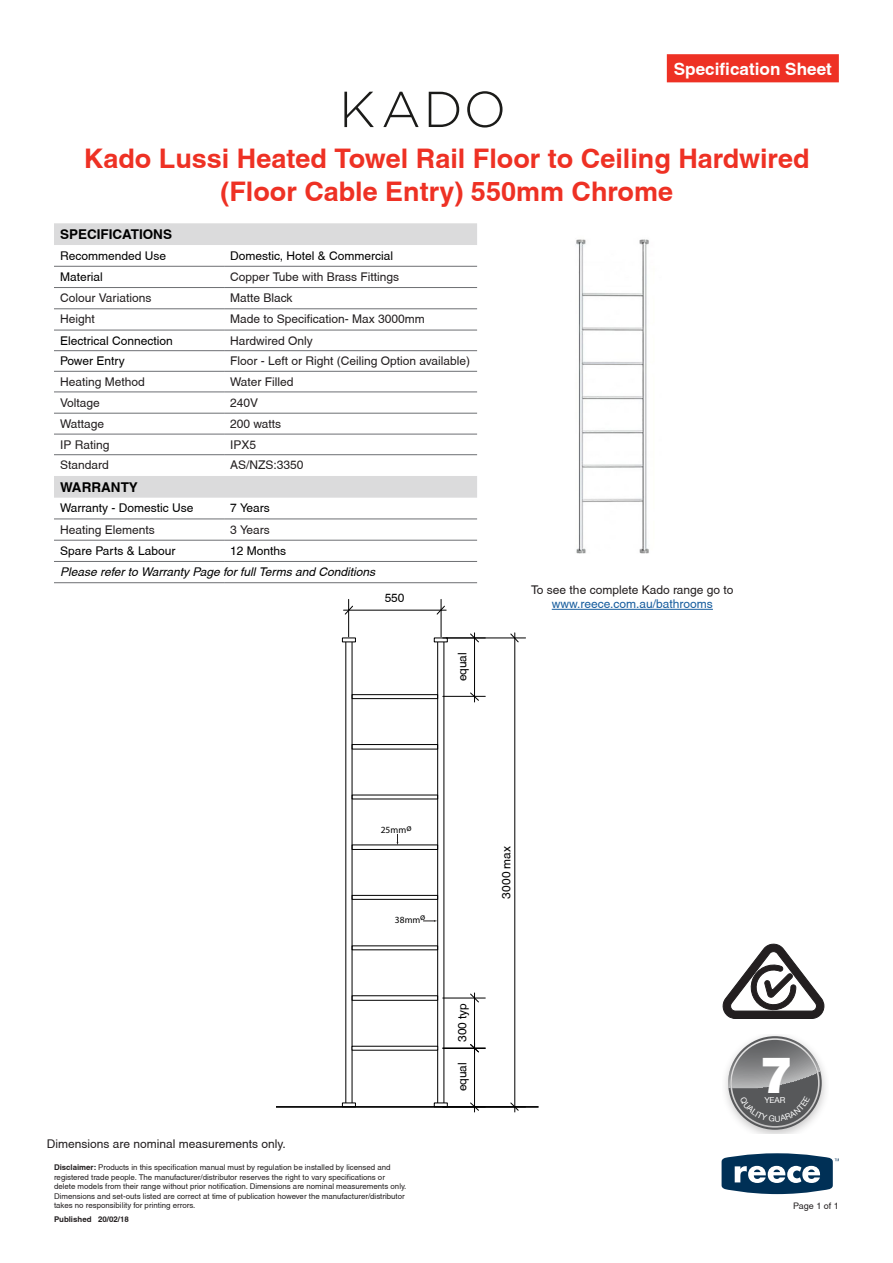
<style>
.page{position:relative;width:893px;height:1263px;background:#fff}
.page>*{position:absolute;margin:0;border:0;box-sizing:border-box;transform-origin:0 0}
.t1{font:900 49.95px "Helvetica Neue";color:#fff}
.Heading_1{font:700 27px/32.4px "Helvetica";color:#ee3124;text-align:center}
.t2{font:700 17.1px "Helvetica";color:#fff}
.t3{font:700 13.5px "Helvetica";color:#000}
.t4{font:12px/14.4px "Helvetica";color:#231f20;text-align:center}
.t5{font:12px "Helvetica";color:#000}
.t6{font:italic 12px "Helvetica";color:#000}
.t7{font:11.85px "Helvetica";color:#000}
.t8{font:9.45px "Myriad Pro";color:#000}
.t9{font:9px "Helvetica";color:#231f20}
.t10{font:8.25px "Helvetica Neue";color:#fff}
.t11{font:7.8px/9.4px "Helvetica";color:#231f20}
.t12{font:700 7.8px "Helvetica";color:#231f20}
.s1{color:#175d9e}
.s2{font-weight:700}
</style>
<div class="page">
<svg style="left:722px;top:1153px;width:117px;height:41px"></svg>
<div style="left:667px;top:54px;width:172px;height:28px;background:#ee3124"></div>
<hr style="left:552px;top:609px;width:161px;height:1px;background:#175d9e">
<svg style="left:54px;top:223px;width:423px;height:275px"></svg>
<hr style="left:54px;top:266px;width:170px;height:1px;background:#6d6f73">
<hr style="left:224px;top:266px;width:253px;height:1px;background:#6d6f73">
<hr style="left:54px;top:287px;width:170px;height:1px;background:#6d6f73">
<hr style="left:224px;top:287px;width:253px;height:1px;background:#6d6f73">
<hr style="left:54px;top:309px;width:170px;height:1px;background:#6d6f73">
<hr style="left:224px;top:309px;width:253px;height:1px;background:#6d6f73">
<hr style="left:54px;top:330px;width:170px;height:1px;background:#6d6f73">
<hr style="left:224px;top:330px;width:253px;height:1px;background:#6d6f73">
<hr style="left:54px;top:350px;width:170px;height:1px;background:#6d6f73">
<hr style="left:224px;top:350px;width:253px;height:1px;background:#6d6f73">
<hr style="left:54px;top:371px;width:170px;height:1px;background:#6d6f73">
<hr style="left:224px;top:371px;width:253px;height:1px;background:#6d6f73">
<hr style="left:54px;top:392px;width:170px;height:1px;background:#6d6f73">
<hr style="left:224px;top:392px;width:253px;height:1px;background:#6d6f73">
<hr style="left:54px;top:413px;width:170px;height:1px;background:#6d6f73">
<hr style="left:224px;top:413px;width:253px;height:1px;background:#6d6f73">
<hr style="left:54px;top:434px;width:170px;height:1px;background:#6d6f73">
<hr style="left:224px;top:434px;width:253px;height:1px;background:#6d6f73">
<hr style="left:54px;top:454px;width:170px;height:1px;background:#6d6f73">
<hr style="left:224px;top:454px;width:253px;height:1px;background:#6d6f73">
<hr style="left:54px;top:519px;width:170px;height:1px;background:#6d6f73">
<hr style="left:224px;top:519px;width:253px;height:1px;background:#6d6f73">
<hr style="left:54px;top:540px;width:170px;height:1px;background:#6d6f73">
<hr style="left:224px;top:540px;width:253px;height:1px;background:#6d6f73">
<hr style="left:54px;top:561px;width:170px;height:1px;background:#6d6f73">
<hr style="left:224px;top:561px;width:253px;height:1px;background:#6d6f73">
<hr style="left:54px;top:582px;width:170px;height:1px;background:#6d6f73">
<hr style="left:224px;top:582px;width:253px;height:1px;background:#6d6f73">
<svg style="left:344px;top:92px;width:30px;height:35px"></svg>
<svg style="left:383px;top:92px;width:36px;height:35px"></svg>
<svg style="left:429px;top:92px;width:30px;height:35px"></svg>
<svg style="left:467px;top:91px;width:36px;height:37px"></svg>
<img style="left:576px;top:239px;width:73px;height:315px">
<svg style="left:723px;top:944px;width:101px;height:75px"></svg>
<div style="left:352px;top:694px;width:86px;height:5px;border:1px solid #000"></div>
<div style="left:352px;top:744px;width:86px;height:5px;border:1px solid #000"></div>
<svg style="left:352px;top:796px;width:86px;height:4px"></svg>
<div style="left:352px;top:845px;width:86px;height:5px;border:1px solid #000"></div>
<div style="left:352px;top:895px;width:86px;height:5px;border:1px solid #000"></div>
<hr style="left:345px;top:642px;width:1px;height:461px;background:#000">
<hr style="left:352px;top:642px;width:1px;height:461px;background:#000">
<hr style="left:437px;top:642px;width:1px;height:461px;background:#000">
<hr style="left:444px;top:642px;width:1px;height:461px;background:#000">
<hr style="left:276px;top:1106px;width:262px;height:2px;background:#000">
<hr style="left:443px;top:998px;width:42px;height:1px;background:#000">
<hr style="left:474px;top:998px;width:1px;height:50px;background:#000">
<svg style="left:470px;top:993px;width:9px;height:10px"></svg>
<hr style="left:443px;top:1048px;width:42px;height:1px;background:#000">
<hr style="left:474px;top:1048px;width:1px;height:59px;background:#000">
<svg style="left:470px;top:1102px;width:9px;height:10px"></svg>
<svg style="left:470px;top:1043px;width:9px;height:10px"></svg>
<hr style="left:443px;top:1106px;width:83px;height:1px;background:#000">
<hr style="left:446px;top:638px;width:80px;height:1px;background:#000">
<hr style="left:514px;top:638px;width:1px;height:469px;background:#000">
<svg style="left:510px;top:1102px;width:9px;height:10px"></svg>
<svg style="left:510px;top:633px;width:9px;height:10px"></svg>
<hr style="left:443px;top:696px;width:42px;height:1px;background:#000">
<hr style="left:443px;top:638px;width:42px;height:1px;background:#000">
<hr style="left:474px;top:638px;width:1px;height:58px;background:#000">
<svg style="left:470px;top:692px;width:9px;height:10px"></svg>
<svg style="left:470px;top:633px;width:9px;height:10px"></svg>
<hr style="left:348px;top:599px;width:1px;height:38px;background:#000">
<hr style="left:441px;top:599px;width:1px;height:38px;background:#000">
<hr style="left:349px;top:610px;width:92px;height:1px;background:#000">
<svg style="left:344px;top:605px;width:10px;height:10px"></svg>
<svg style="left:436px;top:605px;width:10px;height:10px"></svg>
<svg style="left:423px;top:920px;width:14px;height:2px"></svg>
<svg style="left:728px;top:1036px;width:94px;height:94px"></svg>
<p class="t2" style="left:674px;top:59px;width:160px">Specification Sheet</p>
<p class="Heading_1" style="left:84px;top:142px;width:727px">Kado Lussi Heated Towel Rail Floor to Ceiling Hardwired (Floor Cable Entry) 550mm Chrome</p>
<p class="t3" style="left:60px;top:226px;width:114px">SPECIFICATIONS</p>
<p class="t5" style="left:60px;top:248px;width:108px">Recommended Use</p>
<p class="t5" style="left:230px;top:248px;width:165px">Domestic, Hotel &amp; Commercial</p>
<p class="t5" style="left:60px;top:270px;width:44px">Material</p>
<p class="t4" style="left:230px;top:269px;width:171px">Copper Tube with Brass Fittings</p>
<p class="t4" style="left:60px;top:291px;width:93px">Colour Variations</p>
<p class="t4" style="left:230px;top:291px;width:64px">Matte Black</p>
<p class="t4" style="left:60px;top:312px;width:36px">Height</p>
<p class="t4" style="left:230px;top:312px;width:196px">Made to Specification- Max 3000mm</p>
<p class="t5" style="left:60px;top:333px;width:114px">Electrical Connection</p>
<p class="t4" style="left:230px;top:333px;width:84px">Hardwired Only</p>
<p class="t5" style="left:60px;top:354px;width:66px">Power Entry</p>
<p class="t4" style="left:230px;top:354px;width:241px">Floor - Left or Right (Ceiling Option available)</p>
<p class="t4" style="left:60px;top:374px;width:86px">Heating Method</p>
<p class="t4" style="left:230px;top:374px;width:65px">Water Filled</p>
<p class="t4" style="left:60px;top:395px;width:41px">Voltage</p>
<p class="t4" style="left:230px;top:395px;width:30px">240V</p>
<p class="t4" style="left:60px;top:416px;width:46px">Wattage</p>
<p class="t4" style="left:230px;top:416px;width:53px">200 watts</p>
<p class="t4" style="left:60px;top:437px;width:51px">IP Rating</p>
<p class="t4" style="left:230px;top:437px;width:28px">IPX5</p>
<p class="t4" style="left:60px;top:458px;width:50px">Standard</p>
<p class="t4" style="left:230px;top:458px;width:75px">AS/NZS:3350</p>
<p class="t3" style="left:60px;top:479px;width:79px">WARRANTY</p>
<p class="t5" style="left:60px;top:501px;width:135px">Warranty - Domestic Use</p>
<p class="t5" style="left:230px;top:501px;width:41px">7 Years</p>
<p class="t4" style="left:60px;top:522px;width:96px">Heating Elements</p>
<p class="t4" style="left:230px;top:522px;width:41px">3 Years</p>
<p class="t5" style="left:60px;top:544px;width:117px">Spare Parts &amp; Labour</p>
<p class="t5" style="left:230px;top:544px;width:58px">12 Months</p>
<p class="t6" style="left:60px;top:565px;width:317px">Please refer to Warranty Page for full Terms and Conditions</p>
<p class="t7" style="left:385px;top:591px;width:21px">550</p>
<p class="t7" style="left:456px;top:681px;width:30px;rotate:-90deg">equal</p>
<p class="t4" style="left:531px;top:582px;width:204px">To see the complete Kado range go to <span class="s1">www.reece.com.au/bathrooms</span></p>
<p class="t8" style="left:381px;top:824px;width:32px">25mmø</p>
<p class="t4" style="left:47px;top:1137px;width:240px">Dimensions are nominal measurements only.</p>
<p class="t8" style="left:395px;top:914px;width:32px">38mmø</p>
<p class="t11" style="left:54px;top:1163px;width:354px"><span class="s2">Disclaimer:</span> Products in this specification manual must by regulation be installed by licensed and registered trade people. The manufacturer/distributor reserves the right to vary specifications or delete models from their range without prior notification. Dimensions are nominal measurements only.<br>Dimensions and set-outs listed are correct at time of publication however the manufacturer/distributor takes no responsibility for printing errors.</p>
<p class="t12" style="left:54px;top:1214px;width:76px">Published 20/02/18</p>
<p class="t7" style="left:499px;top:898px;width:54px;rotate:-90deg">3000 max</p>
<p class="t7" style="left:456px;top:1042px;width:40px;rotate:-90deg">300 typ</p>
<p class="t7" style="left:456px;top:1091px;width:30px;rotate:-90deg">equal</p>
<p class="t1" style="left:760px;top:1045px;width:35px">7</p>
<p class="t10" style="left:764px;top:1095px;width:22px">YEAR</p>
<p class="t9" style="left:793px;top:1200px;width:47px">Page 1 of 1</p>
</div>
